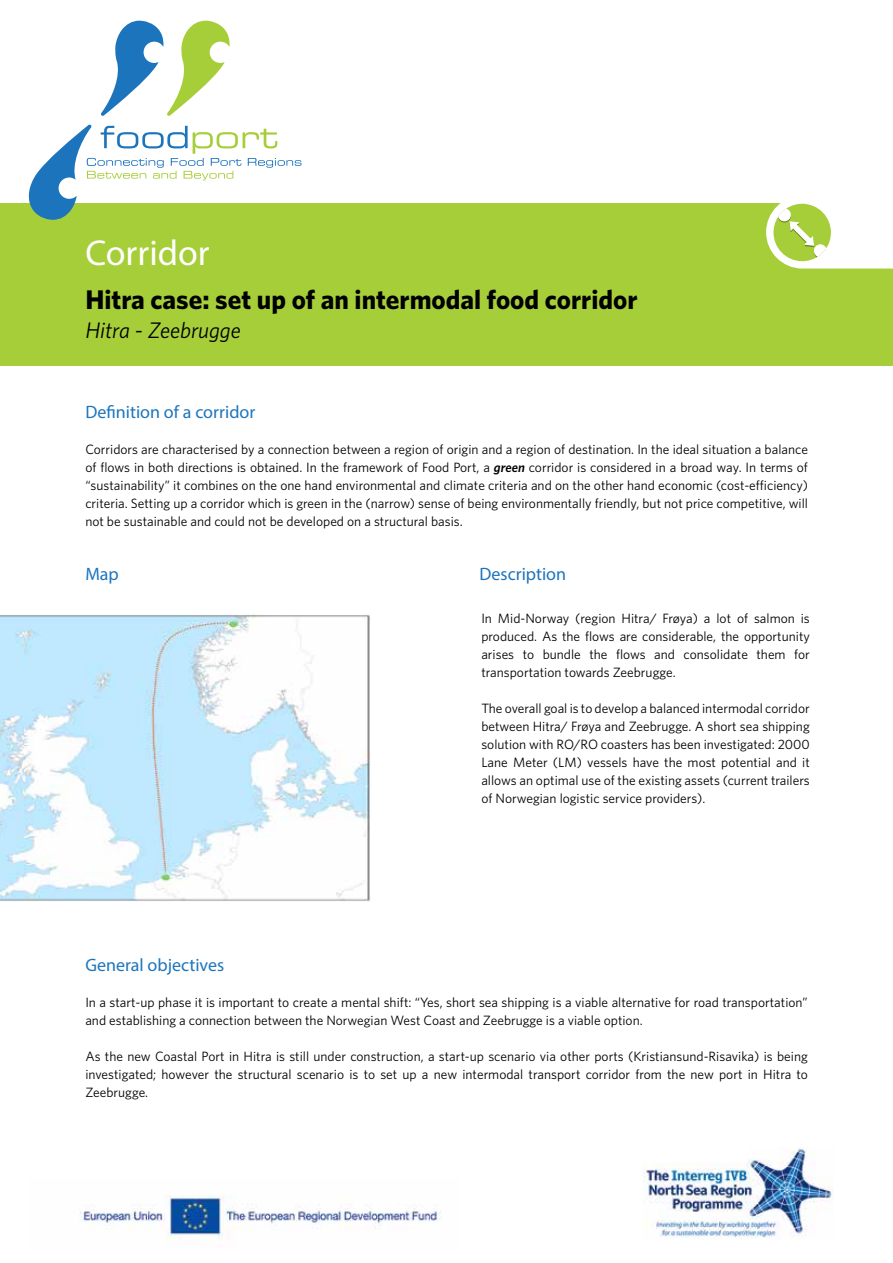
<style>
.page{position:relative;width:893px;height:1263px;background:#fff}
.page>*{position:absolute;margin:0;border:0;box-sizing:border-box;transform-origin:0 0}
.t1{font:36px "Myriad Pro";color:#fff}
.t2{font:700 27px "Whitney";color:#000}
.t3{font:italic 22.5px "Whitney";color:#000}
.t4{font:18px "Myriad Pro";color:#1c75bc}
.t5{font:13.5px/18px "Whitney";color:#000;text-align:justify}
.s1{font-weight:600;font-style:italic}
</style>
<div class="page">
<img style="left:643px;top:1148px;width:190px;height:90px">
<img style="left:79px;top:1195px;width:363px;height:46px">
<div style="left:0;top:204px;width:893px;height:162px;background:#a6ce39"></div>
<svg style="left:766px;top:203px;width:127px;height:66px"></svg>
<svg style="left:27px;top:124px;width:275px;height:96px"></svg>
<svg style="left:101px;top:21px;width:129px;height:95px"></svg>
<img style="left:0;top:614px;width:370px;height:288px">
<h1 class="t1" style="left:85px;top:230px;width:126px">Corridor</h1>
<h2 class="t2" style="left:85px;top:282px;width:554px">Hitra case: set up of an intermodal food corridor</h2>
<h3 class="t3" style="left:85px;top:315px;width:157px">Hitra - Zeebrugge</h3>
<h3 class="t4" style="left:85px;top:401px;width:171px">Definition of a corridor</h3>
<p class="t5" style="left:85px;top:440px;width:724px">Corridors are characterised by a connection between a region of origin and a region of destination. In the ideal situation a balance of flows in both directions is obtained. In the framework of Food Port, a <span class="s1">green</span> corridor is considered in a broad way. In terms of “sustainability” it combines on the one hand environmental and climate criteria and on the other hand economic (cost-efficiency) criteria. Setting up a corridor which is green in the (narrow) sense of being environmentally friendly, but not price competitive, will not be sustainable and could not be developed on a structural basis.</p>
<h3 class="t4" style="left:85px;top:563px;width:35px">Map</h3>
<h3 class="t4" style="left:479px;top:563px;width:88px">Description</h3>
<h3 class="t4" style="left:85px;top:954px;width:140px">General objectives</h3>
<p class="t5" style="left:481px;top:609px;width:330px">In Mid-Norway (region Hitra/ Frøya) a lot of salmon is produced. As the flows are considerable, the opportunity arises to bundle the flows and consolidate them for transportation towards Zeebrugge.</p>
<p class="t5" style="left:481px;top:699px;width:330px">The overall goal is to develop a balanced intermodal corridor between Hitra/ Frøya and Zeebrugge. A short sea shipping solution with RO/RO coasters has been investigated: 2000<br>Lane Meter (LM) vessels have the most potential and it allows an optimal use of the existing assets (current trailers of Norwegian logistic service providers).</p>
<p class="t5" style="left:85px;top:993px;width:724px">In a start-up phase it is important to create a mental shift: “Yes, short sea shipping is a viable alternative for road transportation” and establishing a connection between the Norwegian West Coast and Zeebrugge is a viable option.</p>
<p class="t5" style="left:85px;top:1047px;width:724px">As the new Coastal Port in Hitra is still under construction, a start-up scenario via other ports (Kristiansund-Risavika) is being investigated; however the structural scenario is to set up a new intermodal transport corridor from the new port in Hitra to Zeebrugge.</p>
</div>
